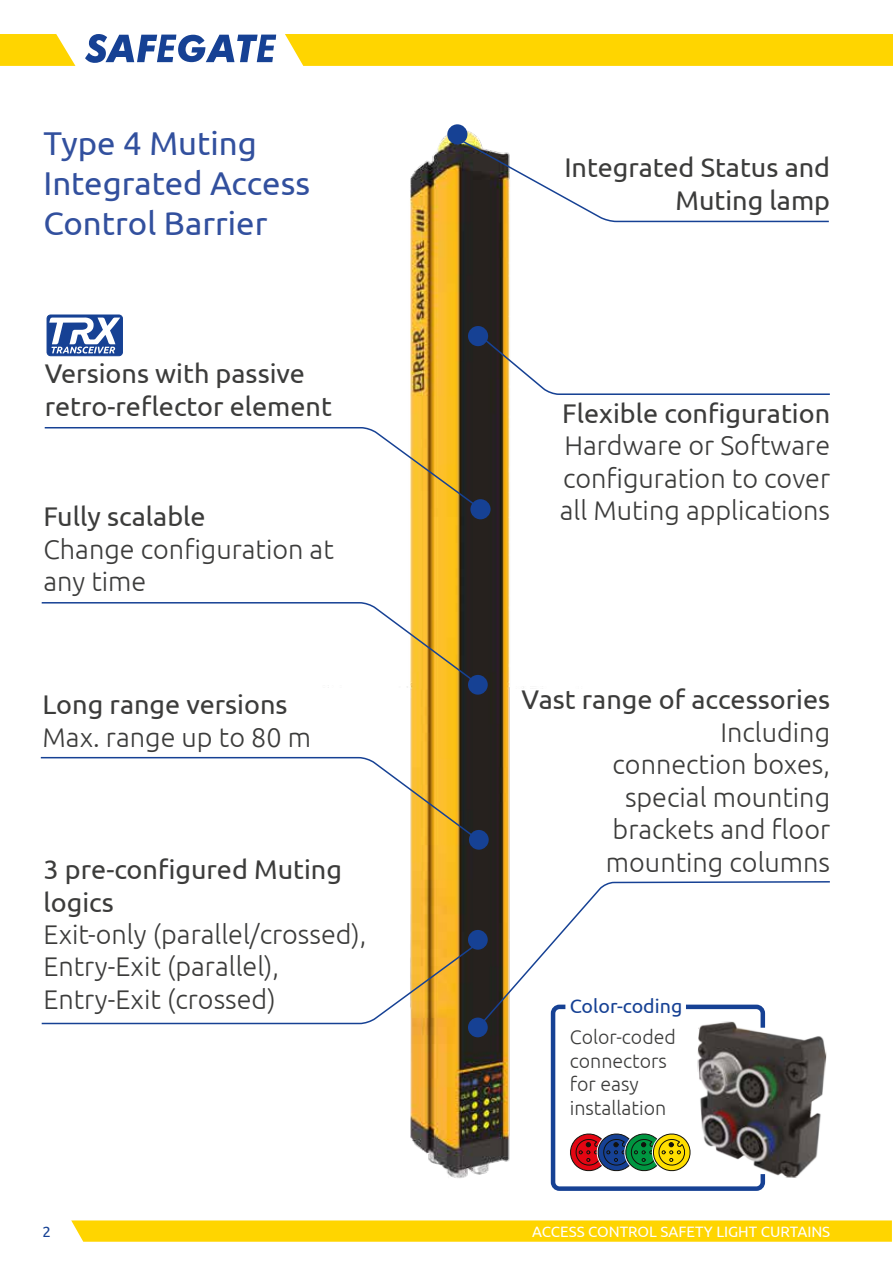
<style>
.page{position:relative;width:893px;height:1263px;background:#fff}
.page>*{position:absolute;margin:0;border:0;box-sizing:border-box;transform-origin:0 0}
.t1{font:33px/39.6px "Ubuntu";color:#32509e}
.t2{font:300 27px/32.4px "Ubuntu";color:#3c3c3b}
.t3{font:27px/32.4px "Ubuntu";color:#3c3c3b}
.t4{font:300 19.65px/23.5px "Ubuntu";color:#3c3c3b}
.t5{font:19.65px "Ubuntu";color:#164194}
.t6{font:15px "Ubuntu";color:#fff}
.t7{font:15px "Ubuntu";color:#164194}
</style>
<div class="page">
<img style="left:328px;top:124px;width:182px;height:1054px">
<img style="left:767px;top:1033px;width:60px;height:145px">
<svg style="left:550px;top:1026px;width:217px;height:165px"></svg>
<svg style="left:0;top:34px;width:75px;height:32px;background:#ffda1f"></svg>
<div style="left:285px;top:34px;width:608px;height:32px;background:#ffd500"></div>
<svg style="left:71px;top:1220px;width:821px;height:22px;background:#ffd60a"></svg>
<svg style="left:85px;top:34px;width:191px;height:29px"></svg>
<svg style="left:41px;top:601px;width:439px;height:85px"></svg>
<div style="left:468px;top:675px;width:20px;height:20px;background:#164194;border-radius:50%"></div>
<div style="left:468px;top:1017px;width:20px;height:20px;background:#164194;border-radius:50%"></div>
<svg style="left:456px;top:136px;width:373px;height:87px"></svg>
<svg style="left:479px;top:880px;width:351px;height:146px"></svg>
<svg style="left:476px;top:332px;width:354px;height:64px"></svg>
<div style="left:468px;top:930px;width:20px;height:20px;background:#164194;border-radius:50%"></div>
<div style="left:468px;top:326px;width:20px;height:20px;background:#164194;border-radius:50%"></div>
<svg style="left:41px;top:941px;width:439px;height:84px"></svg>
<svg style="left:44px;top:426px;width:438px;height:85px"></svg>
<svg style="left:47px;top:315px;width:75px;height:41px"></svg>
<div style="left:47px;top:315px;width:76px;height:41px;border:1px solid #164194;border-radius:4px"></div>
<svg style="left:49px;top:317px;width:71px;height:36px"></svg>
<div style="left:470px;top:499px;width:21px;height:20px;background:#164194;border-radius:50%"></div>
<div style="left:447px;top:124px;width:20px;height:20px;background:#164194;border-radius:50%"></div>
<svg style="left:40px;top:756px;width:439px;height:85px"></svg>
<div style="left:469px;top:830px;width:20px;height:20px;background:#164194;border-radius:50%"></div>
<p class="t1" style="left:43px;top:123px;width:268px">Type 4 Muting<br>Integrated Access<br>Control Barrier</p>
<p class="t3" style="left:45px;top:356px;width:289px">Versions with passive retro-reflector element</p>
<p class="t3" style="left:43px;top:500px;width:164px">Fully scalable</p>
<p class="t2" style="left:43px;top:532px;width:292px">Change configuration at any time</p>
<p class="t3" style="left:43px;top:687px;width:246px">Long range versions</p>
<p class="t2" style="left:43px;top:720px;width:270px">Max. range up to 80 m</p>
<p class="t3" style="left:43px;top:852px;width:300px">3 pre-configured Muting logics</p>
<p class="t2" style="left:43px;top:917px;width:325px">Exit-only (parallel/crossed),<br>Entry-Exit (parallel),<br>Entry-Exit (crossed)</p>
<p class="t3" style="left:564px;top:151px;width:267px;text-align:right">Integrated Status and<br>Muting lamp</p>
<p class="t3" style="left:562px;top:396px;width:269px">Flexible configuration</p>
<p class="t2" style="left:560px;top:429px;width:272px;text-align:justify">Hardware or Software configuration to cover all Muting applications</p>
<p class="t3" style="left:522px;top:683px;width:310px">Vast range of accessories</p>
<p class="t2" style="left:606px;top:715px;width:226px;text-align:right">Including connection boxes, special mounting brackets and floor mounting columns</p>
<p class="t5" style="left:570px;top:994px;width:114px">Color-coding</p>
<p class="t4" style="left:570px;top:1025px;width:108px">Color-coded connectors for easy installation</p>
<p class="t7" style="left:43px;top:1222px;width:10px">2</p>
<p class="t6" style="left:532px;top:1222px;width:299px">ACCESS CONTROL SAFETY LIGHT CURTAINS</p>
</div>
